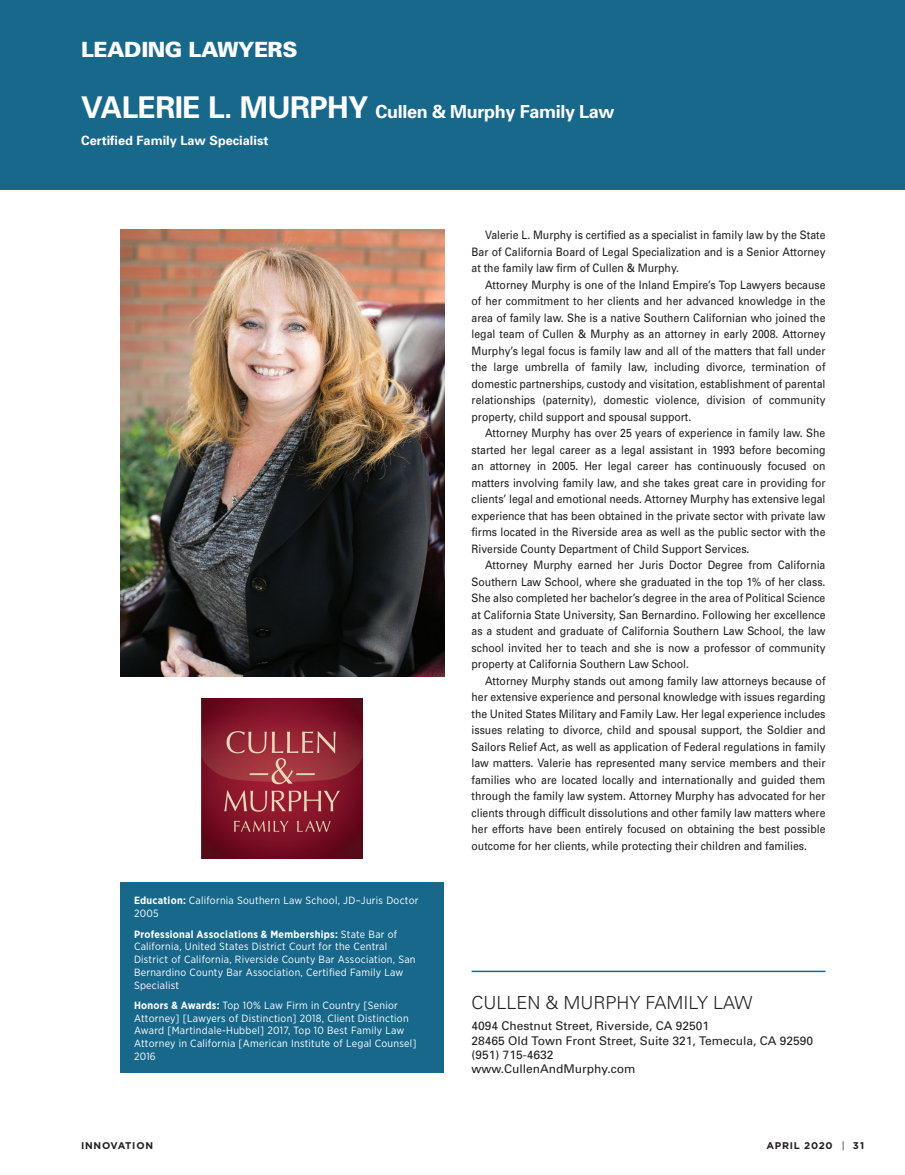
<style>
.page{position:relative;width:905px;height:1175px;background:#fff}
.page>*{position:absolute;margin:0;border:0;box-sizing:border-box;transform-origin:0 0}
.t1{font:900 21px "Univers";letter-spacing:-.02em;color:#fff}
.t2{font:700 18px "Univers";letter-spacing:-.02em;color:#fff}
.t3{font:300 18px "Univers";color:#231f20}
.t4{font:700 12.75px "Univers";color:#fff}
.t5{font:12px/14.4px "Univers";color:#231f20}
.t6{font:11.7px/16.5px "Univers";color:#231f20;text-align:justify;scale:.9 1}
.t7{font:10.5px/12.8px "Gotham Narrow";letter-spacing:.025em;color:#fff}
.t8{font:700 9.75px "Gotham";letter-spacing:.075em;color:#231f20}
.s1{font-size:30px}
.s2{font-weight:700}
.s3{font-weight:400}
</style>
<div class="page">
<div style="left:0;top:0;width:905px;height:189px;background:#18688c"></div>
<img style="left:120px;top:230px;width:324px;height:446px">
<div style="left:120px;top:882px;width:323px;height:191px;background:#18688c"></div>
<hr style="left:472px;top:971px;width:353px;height:1px;background:#18688c">
<img style="left:202px;top:698px;width:160px;height:161px">
<h1 class="t1" style="left:81px;top:37px;width:218px">LEADING LAWYERS</h1>
<h2 class="t2" style="left:81px;top:100px;width:535px"><span class="s1">VALERIE L. MURPHY</span> Cullen &amp; Murphy Family Law</h2>
<p class="t4" style="left:81px;top:132px;width:189px">Certified Family Law Specialist</p>
<p class="t6" style="left:472px;top:226px;width:395px;text-indent:13px">Valerie L. Murphy is certified as a specialist in family law by the State Bar of California Board of Legal Specialization and is a Senior Attorney at the family law firm of Cullen &amp; Murphy.</p>
<p class="t6" style="left:472px;top:276px;width:395px;text-indent:13px">Attorney Murphy is one of the Inland Empire’s Top Lawyers because of her commitment to her clients and her advanced knowledge in the area of family law. She is a native Southern Californian who joined the legal team of Cullen &amp; Murphy as an attorney in early 2008. Attorney Murphy’s legal focus is family law and all of the matters that fall under the large umbrella of family law, including divorce, termination of domestic partnerships, custody and visitation, establishment of parental relationships (paternity), domestic violence, division of community property, child support and spousal support.</p>
<p class="t6" style="left:472px;top:424px;width:395px;text-indent:13px">Attorney Murphy has over 25 years of experience in family law. She started her legal career as a legal assistant in 1993 before becoming an attorney in 2005. Her legal career has continuously focused on matters involving family law, and she takes great care in providing for clients’ legal and emotional needs. Attorney Murphy has extensive legal experience that has been obtained in the private sector with private law firms located in the Riverside area as well as the public sector with the Riverside County Department of Child Support Services.</p>
<p class="t6" style="left:472px;top:556px;width:395px;text-indent:13px">Attorney Murphy earned her Juris Doctor Degree from California Southern Law School, where she graduated in the top 1% of her class.<br>She also completed her bachelor’s degree in the area of Political Science at California State University, San Bernardino. Following her excellence as a student and graduate of California Southern Law School, the law school invited her to teach and she is now a professor of community property at California Southern Law School.</p>
<p class="t6" style="left:472px;top:672px;width:395px;text-indent:13px">Attorney Murphy stands out among family law attorneys because of her extensive experience and personal knowledge with issues regarding the United States Military and Family Law. Her legal experience includes issues relating to divorce, child and spousal support, the Soldier and Sailors Relief Act, as well as application of Federal regulations in family law matters. Valerie has represented many service members and their families who are located locally and internationally and guided them through the family law system. Attorney Murphy has advocated for her clients through difficult dissolutions and other family law matters where her efforts have been entirely focused on obtaining the best possible outcome for her clients, while protecting their children and families.</p>
<p class="t7" style="left:134px;top:894px;width:286px"><span class="s2">Education:</span> California Southern Law School, JD–Juris Doctor<br>2005</p>
<p class="t7" style="left:134px;top:927px;width:283px"><span class="s2">Professional Associations &amp; Memberships:</span> State Bar of California, United States District Court for the Central District of California, Riverside County Bar Association, San Bernardino County Bar Association, Certified Family Law Specialist</p>
<p class="t7" style="left:134px;top:999px;width:284px"><span class="s2">Honors &amp; Awards:</span> Top 10% Law Firm in Country [Senior Attorney] [Lawyers of Distinction] 2018, Client Distinction Award [Martindale-Hubbel] 2017, Top 10 Best Family Law Attorney in California [American Institute of Legal Counsel] 2016</p>
<h2 class="t3" style="left:472px;top:992px;width:282px">CULLEN &amp; MURPHY FAMILY LAW</h2>
<p class="t5" style="left:472px;top:1018px;width:343px">4094 Chestnut Street, Riverside, CA 92501<br>28465 Old Town Front Street, Suite 321, Temecula, CA 92590 (951) 715-4632<br>www.CullenAndMurphy.com</p>
<p class="t8" style="left:81px;top:1140px;width:73px">INNOVATION</p>
<p class="t8" style="left:766px;top:1140px;width:99px">APRIL 2020 <span class="s3">|</span> 31</p>
</div>
